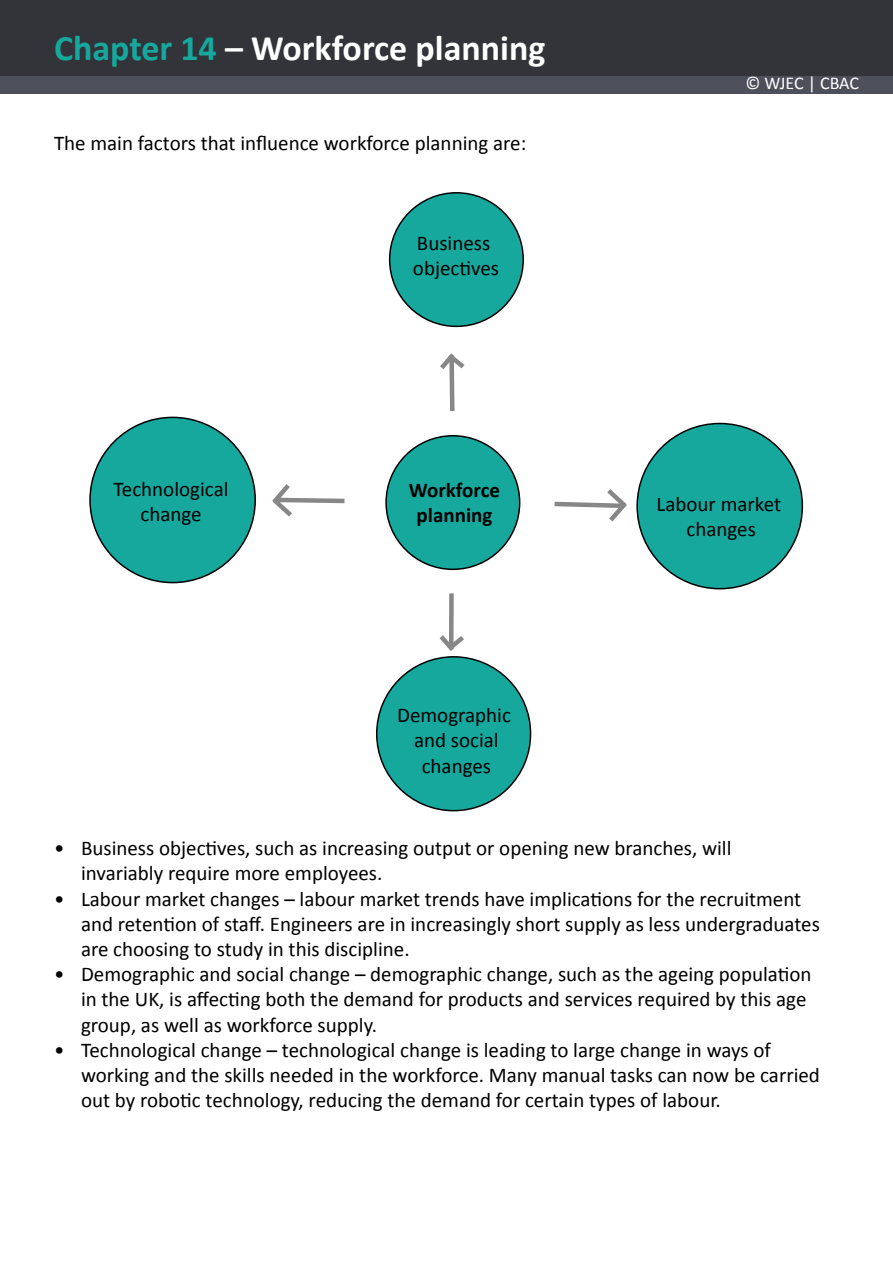
<style>
.page{position:relative;width:893px;height:1263px;background:#fff}
.page>*{position:absolute;margin:0;border:0;box-sizing:border-box;transform-origin:0 0}
.t1{font:700 36px "Calibri";color:#fff}
.t2{font:21px/25.2px "Calibri";color:#000}
.t3{font:700 21px/25.2px "Calibri";color:#000;text-align:center}
.t4{font:18px "Calibri";letter-spacing:-.01em;color:#fff}
.s1{color:#16a89d}
</style>
<div class="page">
<div style="left:0;top:0;width:893px;height:94px;background:#4d505b"></div>
<div style="left:0;top:0;width:893px;height:76px;background:#32343a"></div>
<div style="left:386px;top:436px;width:134px;height:133px;background:#16a89d;border-radius:50%"></div>
<div style="left:377px;top:657px;width:154px;height:154px;background:#16a89d;border-radius:50%"></div>
<div style="left:637px;top:423px;width:165px;height:166px;background:#16a89d;border-radius:50%"></div>
<div style="left:390px;top:193px;width:133px;height:133px;background:#16a89d;border-radius:50%"></div>
<div style="left:90px;top:417px;width:165px;height:166px;background:#16a89d;border-radius:50%"></div>
<svg style="left:440px;top:353px;width:25px;height:58px"></svg>
<svg style="left:439px;top:593px;width:25px;height:58px"></svg>
<svg style="left:554px;top:489px;width:73px;height:33px"></svg>
<svg style="left:272px;top:484px;width:73px;height:33px"></svg>
<h1 class="t1" style="left:54px;top:26px;width:493px"><span class="s1">Chapter 14</span> – Workforce planning</h1>
<p class="t2" style="left:54px;top:129px;width:474px">The main factors that influence workforce planning are:</p>
<p class="t2" style="left:114px;top:475px;width:117px;text-align:center">Technological change</p>
<p class="t2" style="left:413px;top:229px;width:88px">Business objectives</p>
<p class="t3" style="left:409px;top:476px;width:93px">Workforce planning</p>
<p class="t2" style="left:397px;top:701px;width:115px;text-align:center">Demographic and social changes</p>
<p class="t4" style="left:745px;top:72px;width:115px">© WJEC | CBAC</p>
<p class="t2" style="left:657px;top:490px;width:126px;text-align:center">Labour market changes</p>
<p class="t2" style="left:81px;top:835px;width:652px;text-indent:-27px">• Business objectives, such as increasing output or opening new branches, will invariably require more employees.</p>
<p class="t2" style="left:81px;top:885px;width:740px;text-indent:-27px">• Labour market changes – labour market trends have implications for the recruitment and retention of staff. Engineers are in increasingly short supply as less undergraduates are choosing to study in this discipline.</p>
<p class="t2" style="left:81px;top:961px;width:732px;text-indent:-27px">• Demographic and social change – demographic change, such as the ageing population in the UK, is affecting both the demand for products and services required by this age group, as well as workforce supply.</p>
<p class="t2" style="left:81px;top:1036px;width:740px;text-indent:-27px">• Technological change – technological change is leading to large change in ways of working and the skills needed in the workforce. Many manual tasks can now be carried out by robotic technology, reducing the demand for certain types of labour.</p>
</div>
